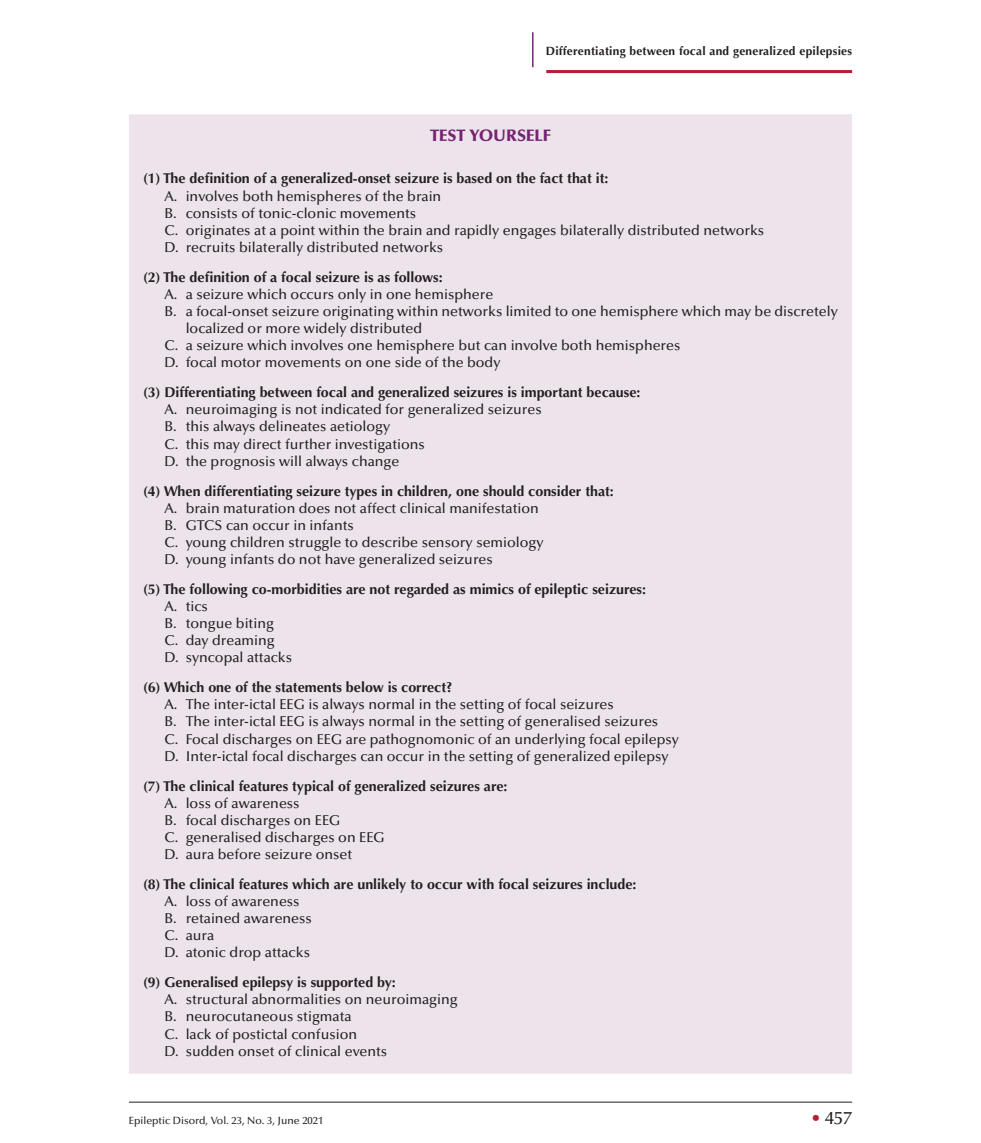
<style>
.page{position:relative;width:981px;height:1143px;background:#fff}
.page>*{position:absolute;margin:0;border:0;box-sizing:border-box;transform-origin:0 0}
.t1{font:500 18px "Optima LT Std";color:#231f20}
.t2{font:900 16.5px "Optima LT Std";color:#762472}
.t3{font:500 14.25px/17.1px "Optima LT Std";color:#231f20}
.t4{font:700 14.25px "Optima LT Std";color:#231f20}
.t5{font:700 12px "Optima LT Std";letter-spacing:.02em;color:#231f20}
.t6{font:500 10.5px "Optima LT Std";color:#231f20}
.s1{color:#b41e37}
</style>
<div class="page">
<hr style="left:129px;top:1101px;width:723px;height:1px;background:#231f20">
<hr style="left:546px;top:70px;width:306px;height:3px;background:#b41e37">
<hr style="left:532px;top:32px;width:1px;height:35px;background:#762472">
<div style="left:130px;top:115px;width:721px;height:957px;background:#ece3eb"></div>
<p class="t5" style="left:546px;top:44px;width:308px">Differentiating between focal and generalized epilepsies</p>
<p class="t2" style="left:430px;top:125px;width:122px">TEST YOURSELF</p>
<p class="t4" style="left:143px;top:170px;width:467px">(1) The definition of a generalized-onset seizure is based on the fact that it:</p>
<p class="t3" style="left:164px;top:187px;width:601px">A. involves both hemispheres of the brain<br>B. consists of tonic-clonic movements<br>C. originates at a point within the brain and rapidly engages bilaterally distributed networks D. recruits bilaterally distributed networks</p>
<p class="t4" style="left:143px;top:268px;width:301px">(2) The definition of a focal seizure is as follows:</p>
<p class="t3" style="left:164px;top:286px;width:330px">A. a seizure which occurs only in one hemisphere</p>
<p class="t3" style="left:164px;top:303px;width:675px">B. a focal-onset seizure originating within networks limited to one hemisphere which may be discretely</p>
<p class="t3" style="left:186px;top:320px;width:238px">localized or more widely distributed</p>
<p class="t3" style="left:164px;top:337px;width:517px">C. a seizure which involves one hemisphere but can involve both hemispheres</p>
<p class="t3" style="left:164px;top:354px;width:337px">D. focal motor movements on one side of the body</p>
<p class="t4" style="left:143px;top:384px;width:499px">(3) Differentiating between focal and generalized seizures is important because:</p>
<p class="t3" style="left:164px;top:401px;width:379px">A. neuroimaging is not indicated for generalized seizures B. this always delineates aetiology<br>C. this may direct further investigations<br>D. the prognosis will always change</p>
<p class="t4" style="left:143px;top:482px;width:472px">(4) When differentiating seizure types in children, one should consider that:</p>
<p class="t3" style="left:164px;top:499px;width:381px">A. brain maturation does not affect clinical manifestation B. GTCS can occur in infants<br>C. young children struggle to describe sensory semiology D. young infants do not have generalized seizures</p>
<p class="t4" style="left:143px;top:580px;width:504px">(5) The following co-morbidities are not regarded as mimics of epileptic seizures:</p>
<p class="t3" style="left:164px;top:597px;width:129px">A. tics<br>B. tongue biting<br>C. day dreaming<br>D. syncopal attacks</p>
<p class="t4" style="left:143px;top:678px;width:311px">(6) Which one of the statements below is correct?</p>
<p class="t3" style="left:164px;top:696px;width:516px">A. The inter-ictal EEG is always normal in the setting of focal seizures<br>B. The inter-ictal EEG is always normal in the setting of generalised seizures<br>C. Focal discharges on EEG are pathognomonic of an underlying focal epilepsy D. Inter-ictal focal discharges can occur in the setting of generalized epilepsy</p>
<p class="t4" style="left:143px;top:777px;width:366px">(7) The clinical features typical of generalized seizures are:</p>
<p class="t3" style="left:164px;top:794px;width:222px">A. loss of awareness<br>B. focal discharges on EEG<br>C. generalised discharges on EEG<br>D. aura before seizure onset</p>
<p class="t4" style="left:143px;top:875px;width:495px">(8) The clinical features which are unlikely to occur with focal seizures include:</p>
<p class="t3" style="left:164px;top:892px;width:149px">A. loss of awareness<br>B. retained awareness<br>C. aura<br>D. atonic drop attacks</p>
<p class="t4" style="left:143px;top:973px;width:254px">(9) Generalised epilepsy is supported by:</p>
<p class="t3" style="left:164px;top:991px;width:295px">A. structural abnormalities on neuroimaging B. neurocutaneous stigmata<br>C. lack of postictal confusion<br>D. sudden onset of clinical events</p>
<p class="t6" style="left:129px;top:1114px;width:196px">Epileptic Disord, Vol. 23, No. 3, June 2021</p>
<p class="t1" style="left:811px;top:1107px;width:42px"><span class="s1">•</span> 457</p>
</div>
